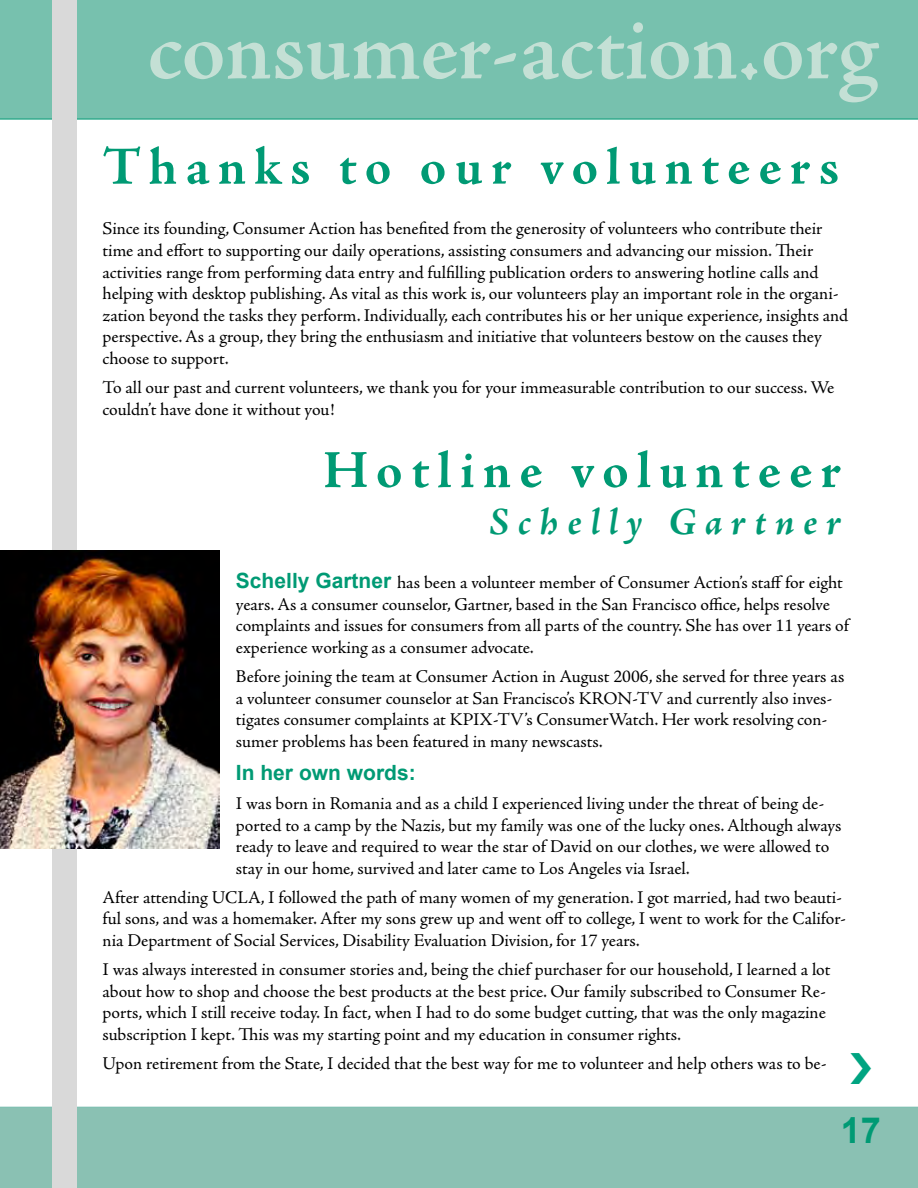
<style>
.page{position:relative;width:918px;height:1188px;background:#fff}
.page>*{position:absolute;margin:0;border:0;box-sizing:border-box;transform-origin:0 0}
.t1{font:600 90px "Adobe Jenson Pro";letter-spacing:-.005em;color:#c4e0d5}
.t2{font:700 54px "Adobe Jenson Pro";letter-spacing:.15em;color:#009a74}
.t3{font:italic 700 39px "Adobe Jenson Pro";letter-spacing:.225em;color:#009a74}
.t4{font:700 36px "Arial";color:#009a74}
.t5{font:700 21px "Arial";color:#009a74}
.t6{font:18px/21.6px "Adobe Jenson Pro";letter-spacing:-.005em;color:#000}
.s1{font-family:"Arial";font-weight:700;font-size:21px;color:#009a74}
</style>
<div class="page">
<div style="left:0;top:0;width:918px;height:119px;background:#77c1ae"></div>
<div style="left:0;top:1107px;width:918px;height:81px;background:#8ac1b3"></div>
<div style="left:52px;top:0;width:25px;height:1188px;background:#d9d9d9"></div>
<img style="left:0;top:551px;width:219px;height:298px">
<h1 class="t1" style="left:147px;top:-1px;width:732px">consumer-action.org</h1>
<h2 class="t2" style="left:103px;top:136px;width:738px">Thanks to our volunteers</h2>
<p class="t6" style="left:103px;top:218px;width:747px">Since its founding, Consumer Action has benefited from the generosity of volunteers who contribute their time and effort to supporting our daily operations, assisting consumers and advancing our mission. Their activities range from performing data entry and fulfilling publication orders to answering hotline calls and helping with desktop publishing. As vital as this work is, our volunteers play an important role in the organi&shy;zation beyond the tasks they perform. Individually, each contributes his or her unique experience, insights and perspective. As a group, they bring the enthusiasm and initiative that volunteers bestow on the causes they choose to support.</p>
<p class="t6" style="left:103px;top:377px;width:733px">To all our past and current volunteers, we thank you for your immeasurable contribution to our success. We couldn’t have done it without you!</p>
<h2 class="t2" style="left:323px;top:439px;width:520px">Hotline volunteer</h2>
<h3 class="t3" style="left:489px;top:500px;width:354px">Schelly Gartner</h3>
<p class="t6" style="left:236px;top:572px;width:614px"><span class="s1">Schelly Gartner</span> has been a volunteer member of Consumer Action’s staff for eight years. As a consumer counselor, Gartner, based in the San Francisco office, helps resolve complaints and issues for consumers from all parts of the country. She has over 11 years of experience working as a consumer advocate.</p>
<p class="t6" style="left:236px;top:666px;width:610px">Before joining the team at Consumer Action in August 2006, she served for three years as a volunteer consumer counselor at San Francisco’s KRON-TV and currently also inves&shy;tigates consumer complaints at KPIX-TV’s ConsumerWatch. Her work resolving con&shy;sumer problems has been featured in many newscasts.</p>
<p class="t5" style="left:236px;top:761px;width:181px">In her own words:</p>
<p class="t6" style="left:236px;top:793px;width:607px">I was born in Romania and as a child I experienced living under the threat of being de&shy;ported to a camp by the Nazis, but my family was one of the lucky ones. Although always ready to leave and required to wear the star of David on our clothes, we were allowed to stay in our home, survived and later came to Los Angeles via Israel.</p>
<p class="t6" style="left:103px;top:887px;width:745px">After attending UCLA, I followed the path of many women of my generation. I got married, had two beauti&shy;ful sons, and was a homemaker. After my sons grew up and went off to college, I went to work for the Califor&shy;nia Department of Social Services, Disability Evaluation Division, for 17 years.</p>
<p class="t6" style="left:103px;top:959px;width:729px">I was always interested in consumer stories and, being the chief purchaser for our household, I learned a lot about how to shop and choose the best products at the best price. Our family subscribed to Consumer Re&shy;ports, which I still receive today. In fact, when I had to do some budget cutting, that was the only magazine subscription I kept. This was my starting point and my education in consumer rights.</p>
<p class="t6" style="left:103px;top:1053px;width:726px">Upon retirement from the State, I decided that the best way for me to volunteer and help others was to be-</p>
<h3 class="t4" style="left:841px;top:1110px;width:42px">17</h3>
</div>
